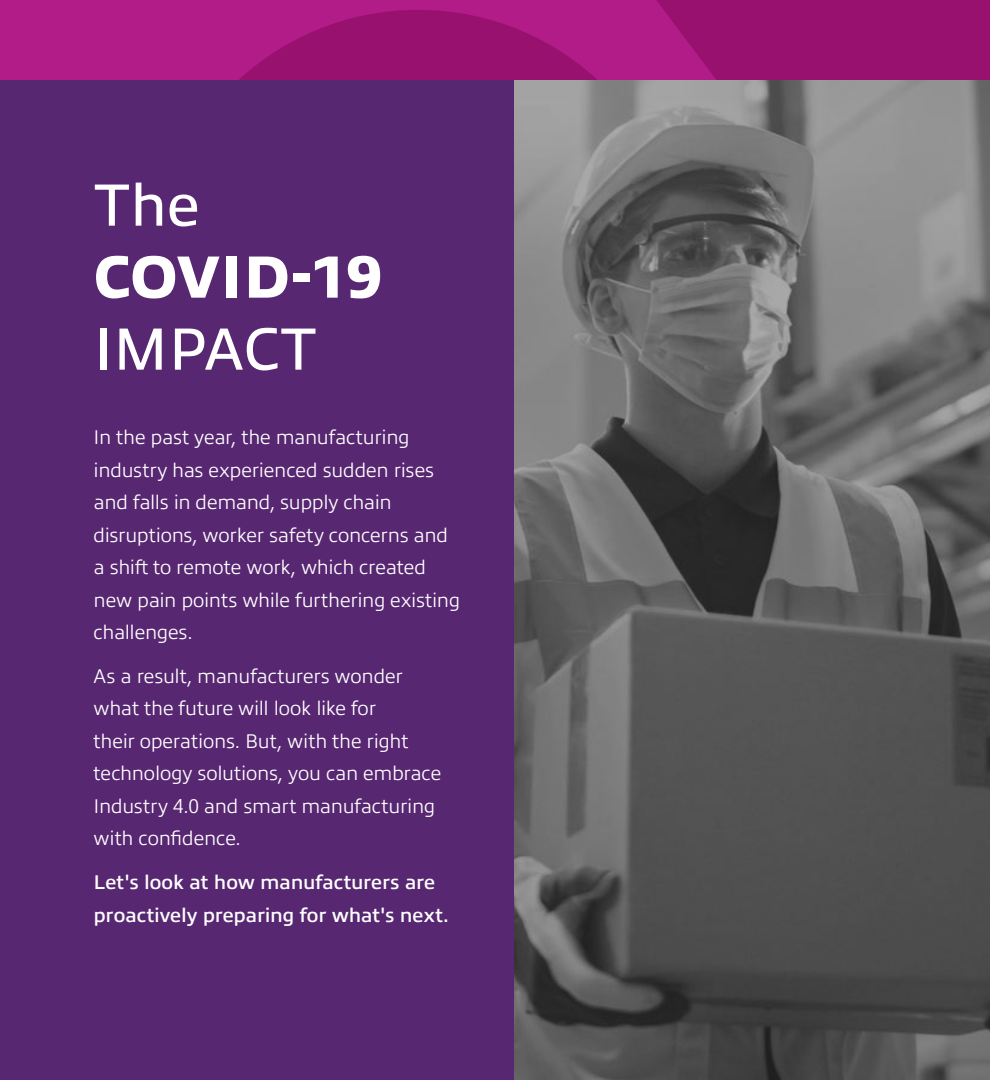
<style>
.page{position:relative;width:990px;height:1080px;background:#fff}
.page>*{position:absolute;margin:0;border:0;box-sizing:border-box;transform-origin:0 0}
.t1{font:60px/72px "Allumi Pro";color:#fff}
.t2{font:300 20px/32.5px "Allumi Pro";letter-spacing:-.01em;color:#fff}
.t3{font:600 20px/32.5px "Allumi Pro";letter-spacing:-.005em;color:#fff}
.s1{font-weight:800}
</style>
<div class="page">
<div style="left:0;top:0;width:990px;height:80px;background:#b11c89"></div>
<svg style="left:656px;top:0;width:334px;height:80px;fill:#99116e"></svg>
<div style="left:153px;top:10px;width:530px;height:530px;background:#99116e;border-radius:50%"></div>
<div style="left:0;top:80px;width:990px;height:1000px;background:#582772"></div>
<svg style="left:515px;top:80px;width:475px;height:1000px"></svg>
<p class="t1" style="left:94px;top:164px;width:290px">The<br><span class="s1">COVID-19<br></span>IMPACT</p>
<p class="t2" style="left:94px;top:419px;width:368px">In the past year, the manufacturing industry has experienced sudden rises and falls in demand, supply chain disruptions, worker safety concerns and a shift to remote work, which created new pain points while furthering existing challenges.</p>
<p class="t2" style="left:94px;top:658px;width:349px">As a result, manufacturers wonder what the future will look like for<br>their operations. But, with the right technology solutions, you can embrace Industry 4.0 and smart manufacturing with confidence.</p>
<p class="t3" style="left:94px;top:864px;width:357px">Let's look at how manufacturers are proactively preparing for what's next.</p>
</div>
